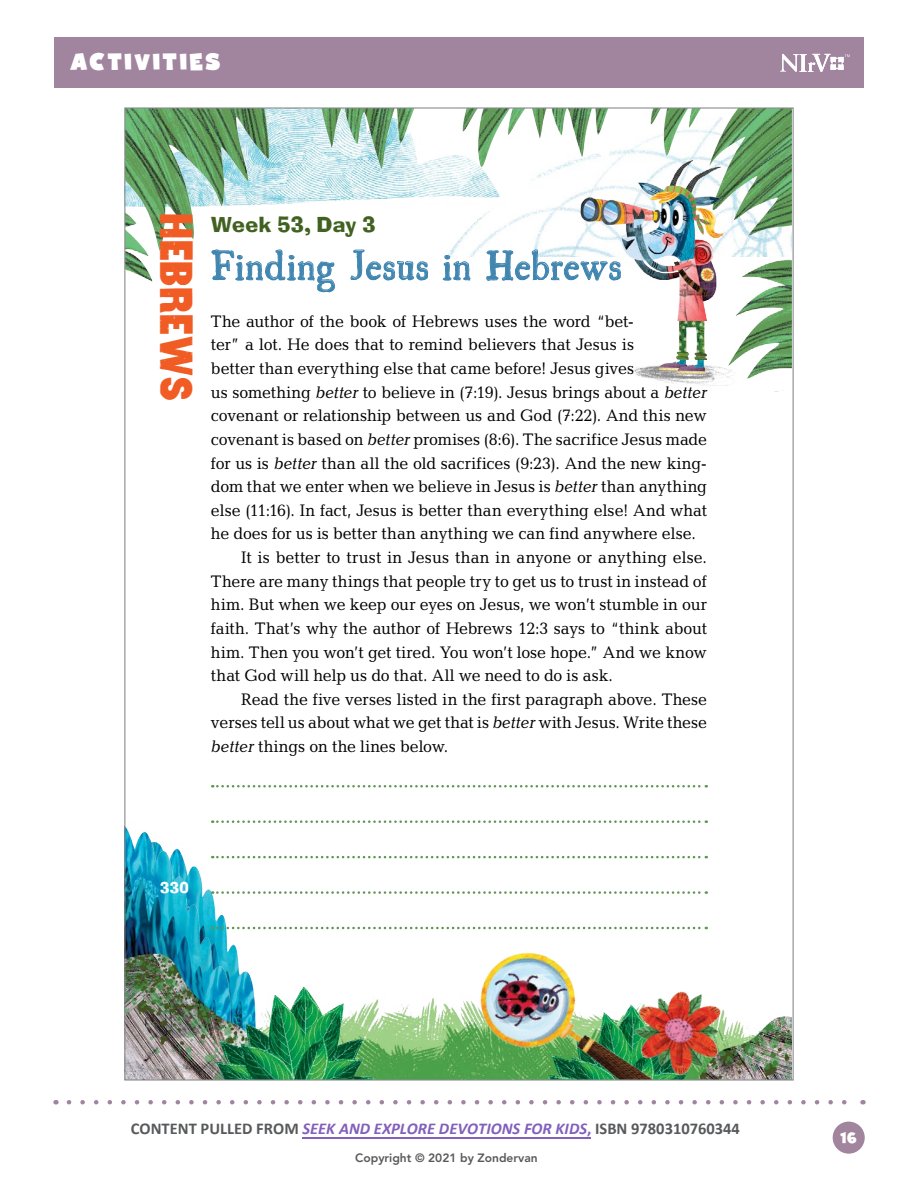
<style>
.page{position:relative;width:918px;height:1188px;background:#fff}
.page>*{position:absolute;margin:0;border:0;box-sizing:border-box;transform-origin:0 0}
.t1{font:40.5px "Goshen";letter-spacing:.015em;color:#f15b24}
.t2{font:37.2px "Ugly Qua";letter-spacing:.025em;color:#4186b0}
.t3{font:24px "Ghost Kid AOE Pro";letter-spacing:.12em;color:#fff}
.t4{font:23.7px "Ad Lib ICG";letter-spacing:.02em;color:#416121}
.t5{font:16.8px "Candida Std";letter-spacing:-.005em;color:#000;scale:.95 1}
.t6{font:16.8px "Ad Lib ICG";color:#fff}
.t7{font:700 16.5px "Calibri";color:#58595b}
.t8{font:15px "Ghost Kid AOE Pro";color:#fff}
.t9{font:800 12px "Avenir";color:#58595b}
.s1{font-style:italic}
.s2{font-style:italic;color:#8260bb}
.s3{color:#8260bb}
</style>
<div class="page">
<div style="left:54px;top:37px;width:810px;height:51px;background:#a1859f"></div>
<svg style="left:780px;top:54px;width:70px;height:18px"></svg>
<svg style="left:69px;top:1100px;width:778px;height:4px"></svg>
<div style="left:833px;top:1122px;width:32px;height:32px;background:#a1859f;border-radius:50%"></div>
<img style="left:126px;top:820px;width:666px;height:259px">
<img style="left:207px;top:978px;width:175px;height:101px">
<img style="left:126px;top:109px;width:376px;height:173px">
<img style="left:502px;top:109px;width:290px;height:283px">
<img style="left:579px;top:152px;width:165px;height:240px">
<img style="left:457px;top:915px;width:288px;height:164px">
<svg style="left:212px;top:785px;width:495px;height:3px"></svg>
<svg style="left:212px;top:820px;width:495px;height:3px"></svg>
<svg style="left:212px;top:856px;width:495px;height:2px"></svg>
<svg style="left:212px;top:891px;width:495px;height:3px"></svg>
<svg style="left:212px;top:927px;width:495px;height:2px"></svg>
<svg style="left:211px;top:247px;width:125px;height:46px"></svg>
<svg style="left:350px;top:249px;width:78px;height:32px"></svg>
<svg style="left:442px;top:253px;width:29px;height:28px"></svg>
<svg style="left:486px;top:244px;width:135px;height:52px"></svg>
<hr style="left:303px;top:1137px;width:288px;height:1px;background:#8260bb">
<h3 class="t3" style="left:71px;top:47px;width:151px">ACTIVITIES</h3>
<h1 class="t1" style="left:199px;top:214px;width:188px;rotate:90deg">HEBREWS</h1>
<h3 class="t4" style="left:211px;top:211px;width:166px">Week 53, Day 3</h3>
<h2 class="t2" style="left:211px;top:237px;width:412px">Finding Jesus in Hebrews</h2>
<p class="t5" style="left:211px;top:312px;width:447px">The author of the book of Hebrews uses the word “bet-</p>
<p class="t5" style="left:211px;top:335px;width:447px">ter” a lot. He does that to remind believers that Jesus is</p>
<p class="t5" style="left:211px;top:359px;width:447px">better than everything else that came before! Jesus gives</p>
<p class="t5" style="left:211px;top:382px;width:524px">us something <span class="s1">better</span> to believe in (7:19). Jesus brings about a <span class="s1">better</span></p>
<p class="t5" style="left:211px;top:406px;width:524px">covenant or relationship between us and God (7:22). And this new</p>
<p class="t5" style="left:211px;top:430px;width:524px">covenant is based on <span class="s1">better</span> promises (8:6). The sacrifice Jesus made</p>
<p class="t5" style="left:211px;top:453px;width:524px">for us is <span class="s1">better</span> than all the old sacrifices (9:23). And the new king-</p>
<p class="t5" style="left:211px;top:477px;width:524px">dom that we enter when we believe in Jesus is <span class="s1">better</span> than anything</p>
<p class="t5" style="left:211px;top:501px;width:524px">else (11:16). In fact, Jesus is better than everything else! And what</p>
<p class="t5" style="left:211px;top:524px;width:512px">he does for us is better than anything we can find anywhere else.</p>
<p class="t5" style="left:241px;top:548px;width:492px">It is better to trust in Jesus than in anyone or anything else.</p>
<p class="t5" style="left:211px;top:571px;width:524px">There are many things that people try to get us to trust in instead of</p>
<p class="t5" style="left:211px;top:595px;width:524px">him. But when we keep our eyes on Jesus, we won’t stumble in our</p>
<p class="t5" style="left:211px;top:619px;width:524px">faith. That’s why the author of Hebrews 12:3 says to “think about</p>
<p class="t5" style="left:211px;top:642px;width:524px">him. Then you won’t get tired. You won’t lose hope.” And we know</p>
<p class="t5" style="left:211px;top:666px;width:425px">that God will help us do that. All we need to do is ask.</p>
<p class="t5" style="left:241px;top:690px;width:492px">Read the five verses listed in the first paragraph above. These</p>
<p class="t5" style="left:211px;top:713px;width:524px">verses tell us about what we get that is <span class="s1">better</span> with Jesus. Write these</p>
<p class="t5" style="left:211px;top:737px;width:251px"><span class="s1">better</span> things on the lines below.</p>
<p class="t6" style="left:160px;top:878px;width:30px">330</p>
<p class="t7" style="left:131px;top:1117px;width:611px">CONTENT PULLED FROM <span class="s2">SEEK AND EXPLORE DEVOTIONS FOR KIDS</span><span class="s3">,</span> ISBN 9780310760344</p>
<p class="t9" style="left:355px;top:1151px;width:184px">Copyright © 2021 by Zondervan</p>
<p class="t8" style="left:840px;top:1128px;width:18px">16</p>
</div>
